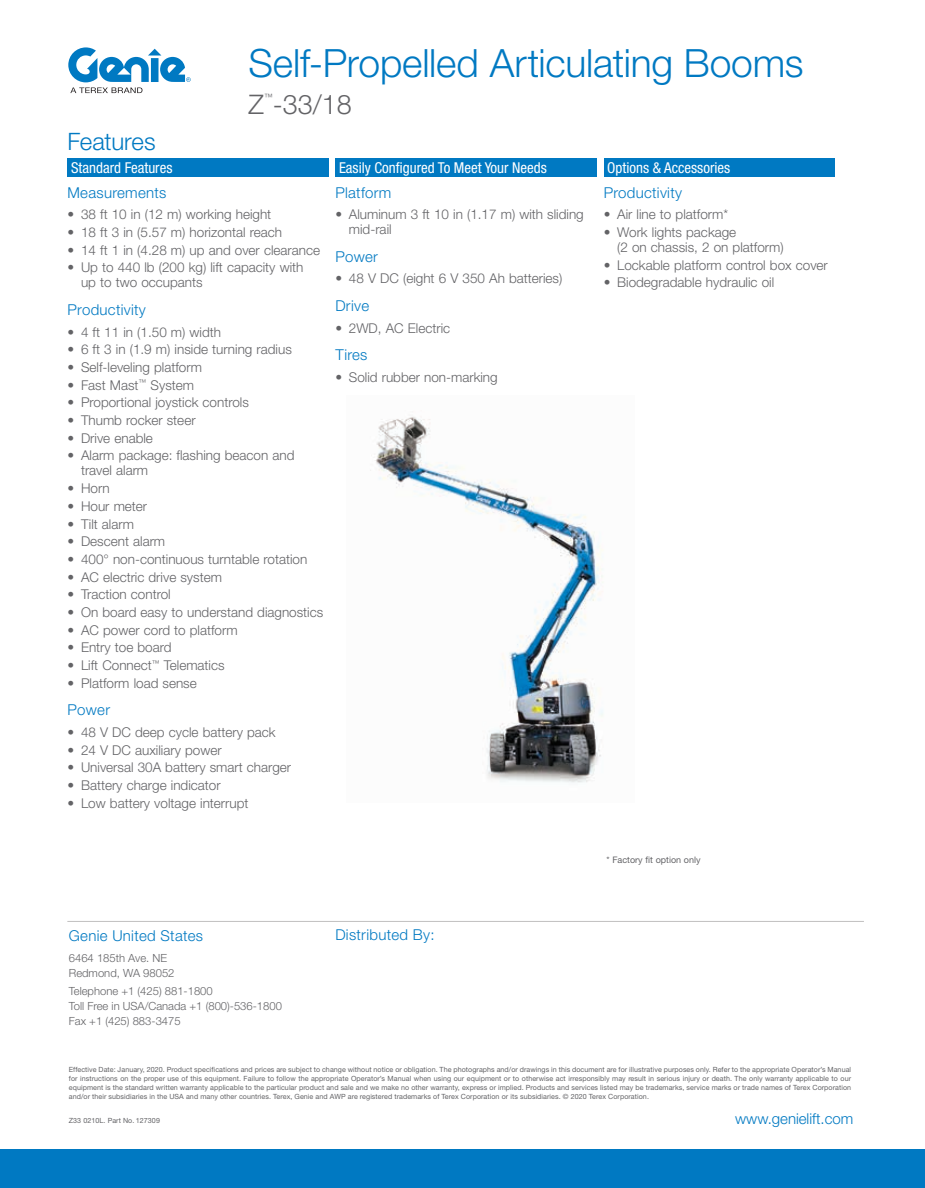
<style>
.page{position:relative;width:925px;height:1188px;background:#fff}
.page>*{position:absolute;margin:0;border:0;box-sizing:border-box;transform-origin:0 0}
.t1{font:300 39px "Helvetica Neue LT Std";letter-spacing:-.005em;color:#0079c2}
.t2{font:300 27px "Helvetica Neue LT Std";color:#636366}
.t3{font:300 24px "Helvetica Neue LT Std";letter-spacing:-.01em;color:#0079c2}
.t4{font:300 15px "Helvetica Neue LT Std";letter-spacing:.02em;color:#0079c2}
.t5{font:condensed 15px "Helvetica Neue LT Std";color:#fff}
.t6{font:300 15px "Helvetica Neue LT Std";color:#0079c2}
.t7{font:300 13.5px/15px "Helvetica Neue LT Std";color:#636366}
.t8{font:300 11.25px/15px "Helvetica Neue LT Std";color:#636366}
.t9{font:9px "Helvetica Neue LT Std";color:#636366}
.t10{font:300 8.7px "Helvetica Neue LT Std";color:#636366}
.t11{font:7.2px/9px "Helvetica Neue LT Std";letter-spacing:.01em;color:#636366;text-align:justify}
</style>
<div class="page">
<div style="left:0;top:1149px;width:925px;height:39px;background:#0079c2"></div>
<svg style="left:68px;top:47px;width:123px;height:46px"></svg>
<hr style="left:67px;top:921px;width:797px;height:1px;background:#c0bfbf">
<div style="left:604px;top:158px;width:230px;height:19px;background:#0079c2"></div>
<div style="left:335px;top:158px;width:262px;height:19px;background:#0079c2"></div>
<div style="left:68px;top:158px;width:261px;height:19px;background:#0079c2"></div>
<img style="left:370px;top:417px;width:233px;height:366px">
<h1 class="t1" style="left:249px;top:39px;width:556px">Self-Propelled Articulating Booms</h1>
<h3 class="t3" style="left:67px;top:127px;width:90px">Features</h3>
<p class="t10" style="left:264px;top:92px;width:10px">™</p>
<h2 class="t2" style="left:249px;top:88px;width:105px">Z -33/18</h2>
<p class="t5" style="left:71px;top:159px;width:103px">Standard Features</p>
<p class="t5" style="left:339px;top:159px;width:209px">Easily Configured To Meet Your Needs</p>
<p class="t4" style="left:67px;top:183px;width:100px">Measurements</p>
<p class="t7" style="left:68px;top:207px;width:205px">• 38 ft 10 in (12 m) working height</p>
<p class="t7" style="left:68px;top:224px;width:216px">• 18 ft 3 in (5.57 m) horizontal reach</p>
<p class="t7" style="left:68px;top:242px;width:254px">• 14 ft 1 in (4.28 m) up and over clearance</p>
<p class="t7" style="left:81px;top:260px;width:224px;text-indent:-14px">• Up to 440 lb (200 kg) lift capacity with up to two occupants</p>
<p class="t4" style="left:68px;top:300px;width:80px">Productivity</p>
<p class="t7" style="left:68px;top:324px;width:155px">• 4 ft 11 in (1.50 m) width</p>
<p class="t7" style="left:68px;top:342px;width:226px">• 6 ft 3 in (1.9 m) inside turning radius</p>
<p class="t7" style="left:68px;top:359px;width:136px">• Self-leveling platform</p>
<p class="t7" style="left:68px;top:377px;width:128px">• Fast Mast<sup>™</sup> System</p>
<p class="t7" style="left:67px;top:395px;width:183px">• Proportional joystick controls</p>
<p class="t7" style="left:67px;top:413px;width:130px">• Thumb rocker steer</p>
<p class="t7" style="left:67px;top:430px;width:87px">• Drive enable</p>
<p class="t7" style="left:81px;top:448px;width:215px;text-indent:-14px">• Alarm package: flashing beacon and travel alarm</p>
<p class="t7" style="left:67px;top:481px;width:44px">• Horn</p>
<p class="t7" style="left:67px;top:498px;width:81px">• Hour meter</p>
<p class="t7" style="left:67px;top:516px;width:68px">• Tilt alarm</p>
<p class="t7" style="left:67px;top:534px;width:99px">• Descent alarm</p>
<p class="t7" style="left:67px;top:551px;width:241px">• 400° non-continuous turntable rotation</p>
<p class="t7" style="left:67px;top:569px;width:156px">• AC electric drive system</p>
<p class="t7" style="left:67px;top:587px;width:105px">• Traction control</p>
<p class="t7" style="left:67px;top:604px;width:257px">• On board easy to understand diagnostics</p>
<p class="t7" style="left:67px;top:622px;width:172px">• AC power cord to platform</p>
<p class="t7" style="left:67px;top:640px;width:106px">• Entry toe board</p>
<p class="t7" style="left:67px;top:658px;width:159px">• Lift Connect<sup>™</sup> Telematics</p>
<p class="t7" style="left:67px;top:675px;width:131px">• Platform load sense</p>
<p class="t4" style="left:68px;top:701px;width:44px">Power</p>
<p class="t7" style="left:68px;top:725px;width:210px">• 48 V DC deep cycle battery pack</p>
<p class="t7" style="left:68px;top:742px;width:156px">• 24 V DC auxiliary power</p>
<p class="t7" style="left:68px;top:760px;width:225px">• Universal 30A battery smart charger</p>
<p class="t7" style="left:68px;top:778px;width:155px">• Battery charge indicator</p>
<p class="t7" style="left:68px;top:795px;width:182px">• Low battery voltage interrupt</p>
<p class="t4" style="left:335px;top:183px;width:57px">Platform</p>
<p class="t7" style="left:349px;top:207px;width:236px;text-indent:-14px">• Aluminum 3 ft 10 in (1.17 m) with sliding mid-rail</p>
<p class="t4" style="left:335px;top:247px;width:44px">Power</p>
<p class="t7" style="left:335px;top:271px;width:228px">• 48 V DC (eight 6 V 350 Ah batteries)</p>
<p class="t4" style="left:335px;top:296px;width:35px">Drive</p>
<p class="t7" style="left:335px;top:320px;width:116px">• 2WD, AC Electric</p>
<p class="t4" style="left:335px;top:346px;width:34px">Tires</p>
<p class="t7" style="left:335px;top:369px;width:164px">• Solid rubber non-marking</p>
<p class="t5" style="left:607px;top:159px;width:124px">Options &amp; Accessories</p>
<p class="t4" style="left:604px;top:183px;width:80px">Productivity</p>
<p class="t7" style="left:604px;top:207px;width:126px">• Air line to platform*</p>
<p class="t7" style="left:617px;top:224px;width:168px;text-indent:-14px">• Work lights package<br>(2 on chassis, 2 on platform)</p>
<p class="t7" style="left:604px;top:257px;width:226px">• Lockable platform control box cover</p>
<p class="t7" style="left:604px;top:275px;width:172px">• Biodegradable hydraulic oil</p>
<p class="t9" style="left:606px;top:854px;width:96px">* Factory fit option only</p>
<p class="t4" style="left:69px;top:927px;width:136px">Genie United States</p>
<p class="t8" style="left:69px;top:950px;width:107px">6464 185th Ave. NE<br>Redmond, WA 98052</p>
<p class="t8" style="left:69px;top:983px;width:215px">Telephone +1 (425) 881-1800<br>Toll Free in USA/Canada +1 (800)-536-1800<br>Fax +1 (425) 883-3475</p>
<p class="t4" style="left:335px;top:925px;width:101px">Distributed By:</p>
<p class="t11" style="left:69px;top:1065px;width:784px">Effective Date: January, 2020. Product specifications and prices are subject to change without notice or obligation. The photographs and/or drawings in this document are for illustrative purposes only. Refer to the appropriate Operator’s Manual for instructions on the proper use of this equipment. Failure to follow the appropriate Operator’s Manual when using our equipment or to otherwise act irresponsibly may result in serious injury or death. The only warranty applicable to our equipment is the standard written warranty applicable to the particular product and sale and we make no other warranty, express or implied. Products and services listed may be trademarks, service marks or trade names of Terex Corporation and/or their subsidiaries in the USA and many other countries. Terex, Genie and AWP are registered trademarks of Terex Corporation or its subsidiaries. © 2020 Terex Corporation.</p>
<p class="t11" style="left:69px;top:1116px;width:93px">Z33 0210L. Part No. 127309</p>
<p class="t6" style="left:735px;top:1109px;width:120px">www.genielift.com</p>
</div>
